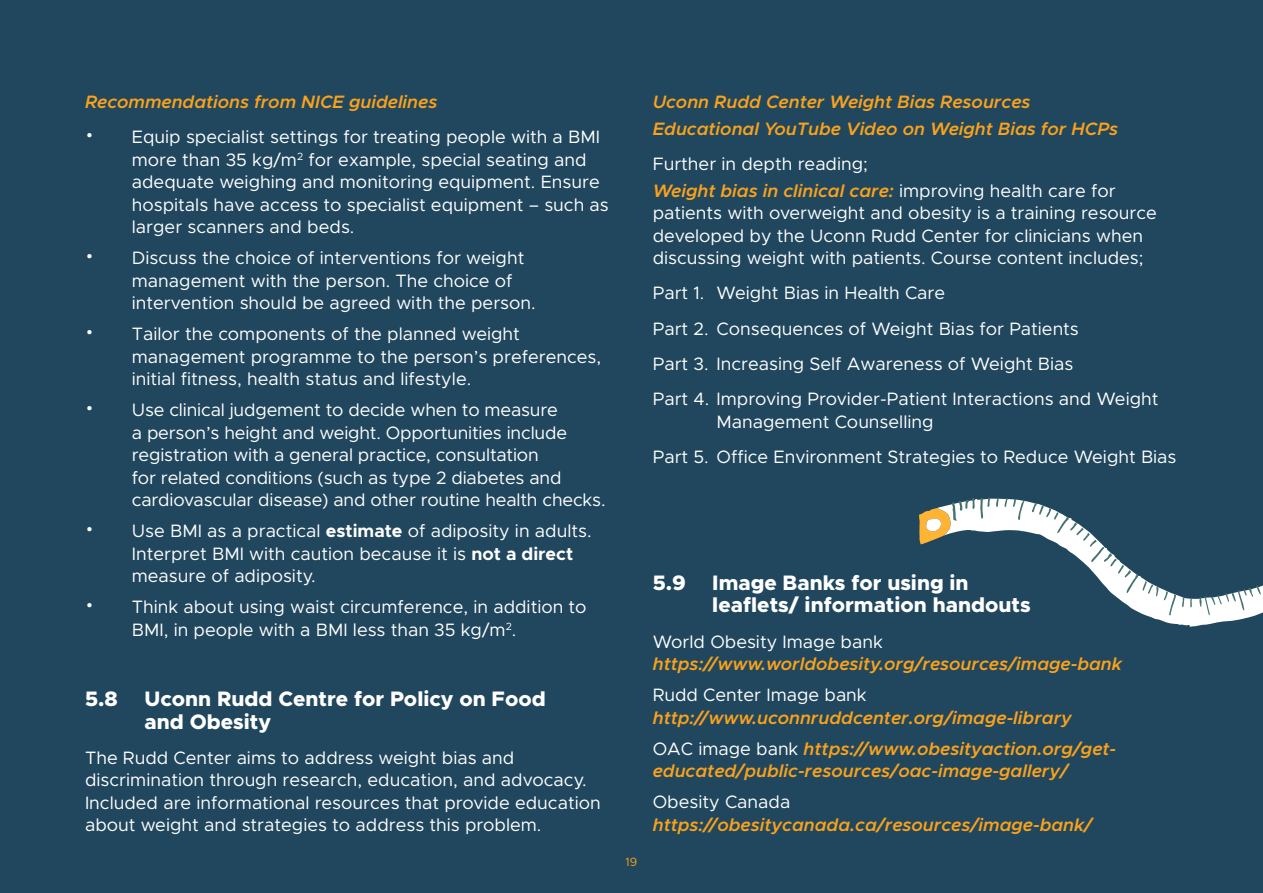
<style>
.page{position:relative;width:1263px;height:893px;background:#21475e}
.page>*{position:absolute;margin:0;border:0;box-sizing:border-box;transform-origin:0 0}
.t1{font:800 21px/22.5px "Metropolis";color:#fff}
.Bullet_list_main_tex{font:18px/22.5px "Metropolis";color:#fff}
.t2{font:italic 600 18px/22.5px "Metropolis";color:#faa21b}
.t3{font:12px "Metropolis";color:#faa21b}
.s1{font-family:"Axis";font-size:31.5px}
.s2{font-weight:700}
.s3{font-weight:600;font-style:italic;color:#faa21b}
.s4{font-weight:400;font-style:normal;color:#fff}
</style>
<div class="page">
<svg style="left:919px;top:498px;width:344px;height:129px"></svg>
<p class="t2" style="left:85px;top:90px;width:354px">Recommendations from NICE guidelines</p>
<p class="Bullet_list_main_tex" style="left:132px;top:126px;width:478px;text-indent:-47px"><span class="s1">•</span> Equip specialist settings for treating people with a BMI more than 35 kg/m<sup>2</sup> for example, special seating and adequate weighing and monitoring equipment. Ensure hospitals have access to specialist equipment – such as larger scanners and beds.</p>
<p class="Bullet_list_main_tex" style="left:132px;top:247px;width:405px;text-indent:-47px"><span class="s1">•</span> Discuss the choice of interventions for weight management with the person. The choice of intervention should be agreed with the person.</p>
<p class="Bullet_list_main_tex" style="left:132px;top:323px;width:471px;text-indent:-47px"><span class="s1">•</span> Tailor the components of the planned weight management programme to the person’s preferences, initial fitness, health status and lifestyle.</p>
<p class="Bullet_list_main_tex" style="left:132px;top:399px;width:475px;text-indent:-47px"><span class="s1">•</span> Use clinical judgement to decide when to measure<br>a person’s height and weight. Opportunities include registration with a general practice, consultation<br>for related conditions (such as type 2 diabetes and cardiovascular disease) and other routine health checks.</p>
<p class="Bullet_list_main_tex" style="left:132px;top:520px;width:461px;text-indent:-47px"><span class="s1">•</span> Use BMI as a practical <span class="s2">estimate</span> of adiposity in adults.<br>Interpret BMI with caution because it is <span class="s2">not a direct </span>measure of adiposity.</p>
<p class="Bullet_list_main_tex" style="left:132px;top:596px;width:456px;text-indent:-47px"><span class="s1">•</span> Think about using waist circumference, in addition to<br>BMI, in people with a BMI less than 35 kg/m<sup>2</sup>.</p>
<h2 class="t1" style="left:85px;top:688px;width:34px">5.8</h2>
<h2 class="t1" style="left:145px;top:688px;width:403px">Uconn Rudd Centre for Policy on Food and Obesity</h2>
<p class="Bullet_list_main_tex" style="left:85px;top:746px;width:517px">The Rudd Center aims to address weight bias and discrimination through research, education, and advocacy.<br>Included are informational resources that provide education about weight and strategies to address this problem.</p>
<p class="t2" style="left:653px;top:90px;width:379px">Uconn Rudd Center Weight Bias Resources</p>
<p class="t2" style="left:653px;top:117px;width:467px">Educational YouTube Video on Weight Bias for HCPs</p>
<p class="Bullet_list_main_tex" style="left:653px;top:152px;width:217px">Further in depth reading;</p>
<p class="Bullet_list_main_tex" style="left:653px;top:179px;width:506px"><span class="s3">Weight bias in clinical care:</span> improving health care for patients with overweight and obesity is a training resource developed by the Uconn Rudd Center for clinicians when discussing weight with patients. Course content includes;</p>
<p class="Bullet_list_main_tex" style="left:653px;top:282px;width:294px">Part 1. Weight Bias in Health Care</p>
<p class="Bullet_list_main_tex" style="left:653px;top:317px;width:428px">Part 2. Consequences of Weight Bias for Patients</p>
<p class="Bullet_list_main_tex" style="left:653px;top:352px;width:422px">Part 3. Increasing Self Awareness of Weight Bias</p>
<p class="Bullet_list_main_tex" style="left:716px;top:388px;width:443px;text-indent:-64px">Part 4. Improving Provider-Patient Interactions and Weight<br>Management Counselling</p>
<p class="Bullet_list_main_tex" style="left:653px;top:445px;width:525px">Part 5. Office Environment Strategies to Reduce Weight Bias</p>
<p class="t3" style="left:626px;top:855px;width:13px">19</p>
<h2 class="t1" style="left:653px;top:571px;width:35px">5.9</h2>
<h2 class="t1" style="left:712px;top:571px;width:320px">Image Banks for using in leaflets/ information handouts</h2>
<p class="t2" style="left:653px;top:630px;width:471px"><span class="s4">World Obesity Image bank </span>https://www.worldobesity.org/resources/image-bank</p>
<p class="t2" style="left:653px;top:684px;width:421px"><span class="s4">Rudd Center Image bank </span>http://www.uconnruddcenter.org/image-library</p>
<p class="t2" style="left:653px;top:737px;width:465px"><span class="s4">OAC image bank</span> https://www.obesityaction.org/get&shy;educated/public-resources/oac-image-gallery/</p>
<p class="t2" style="left:653px;top:791px;width:441px"><span class="s4">Obesity Canada </span>https://obesitycanada.ca/resources/image-bank/</p>
</div>
